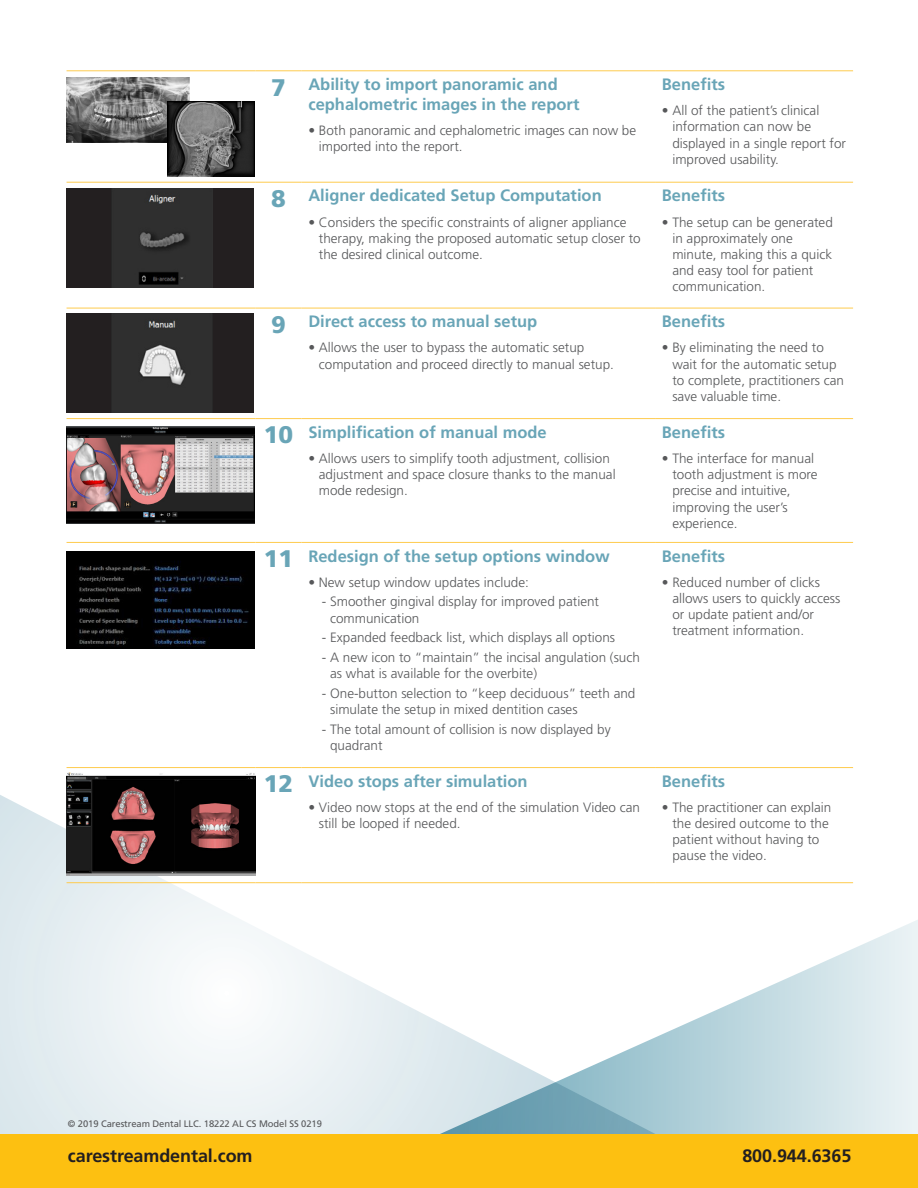
<style>
.page{position:relative;width:918px;height:1188px;background:#fff}
.page>*{position:absolute;margin:0;border:0;box-sizing:border-box;transform-origin:0 0}
.Number{font:900 24px "Frutiger LT Std";color:#69a5b7}
.t1{font:700 18px "Frutiger LT Std";letter-spacing:-.005em;color:#231f20}
.Subhead{font:700 16.5px/19.8px "Frutiger LT Std";color:#69a5b7}
.Features{font:300 13.5px/16.2px "Frutiger LT Std";color:#57585a}
.legal{font:9.45px "Frutiger LT Std";letter-spacing:-.01em;color:#57585a}
</style>
<div class="page">
<svg style="left:668px;top:920px;width:250px;height:214px"></svg>
<svg style="left:0;top:784px;width:668px;height:350px"></svg>
<div style="left:0;top:1134px;width:918px;height:54px;background:#fdc011"></div>
<hr style="left:67px;top:182px;width:189px;height:1px;background:#fecb4e">
<hr style="left:256px;top:182px;width:46px;height:1px;background:#fecb4e">
<hr style="left:302px;top:182px;width:353px;height:1px;background:#fecb4e">
<hr style="left:655px;top:182px;width:198px;height:1px;background:#fecb4e">
<hr style="left:67px;top:70px;width:189px;height:1px;background:#fecb4e">
<hr style="left:256px;top:70px;width:46px;height:1px;background:#fecb4e">
<hr style="left:302px;top:70px;width:353px;height:1px;background:#fecb4e">
<hr style="left:655px;top:70px;width:198px;height:1px;background:#fecb4e">
<hr style="left:67px;top:308px;width:189px;height:1px;background:#fecb4e">
<hr style="left:256px;top:308px;width:46px;height:1px;background:#fecb4e">
<hr style="left:302px;top:308px;width:353px;height:1px;background:#fecb4e">
<hr style="left:655px;top:308px;width:198px;height:1px;background:#fecb4e">
<hr style="left:67px;top:418px;width:189px;height:1px;background:#fecb4e">
<hr style="left:256px;top:418px;width:46px;height:1px;background:#fecb4e">
<hr style="left:302px;top:418px;width:353px;height:1px;background:#fecb4e">
<hr style="left:655px;top:418px;width:198px;height:1px;background:#fecb4e">
<hr style="left:67px;top:542px;width:189px;height:1px;background:#fecb4e">
<hr style="left:256px;top:542px;width:46px;height:1px;background:#fecb4e">
<hr style="left:302px;top:542px;width:353px;height:1px;background:#fecb4e">
<hr style="left:655px;top:542px;width:198px;height:1px;background:#fecb4e">
<hr style="left:67px;top:767px;width:189px;height:1px;background:#fecb4e">
<hr style="left:256px;top:767px;width:46px;height:1px;background:#fecb4e">
<hr style="left:302px;top:767px;width:353px;height:1px;background:#fecb4e">
<hr style="left:655px;top:767px;width:198px;height:1px;background:#fecb4e">
<hr style="left:67px;top:882px;width:189px;height:1px;background:#fecb4e">
<hr style="left:256px;top:882px;width:46px;height:1px;background:#fecb4e">
<hr style="left:302px;top:882px;width:353px;height:1px;background:#fecb4e">
<hr style="left:655px;top:882px;width:198px;height:1px;background:#fecb4e">
<div style="left:66px;top:314px;width:188px;height:99px;background:#231f20"></div>
<img style="left:112px;top:314px;width:100px;height:99px">
<img style="left:66px;top:426px;width:188px;height:97px">
<img style="left:67px;top:552px;width:187px;height:96px">
<img style="left:67px;top:773px;width:189px;height:102px">
<img style="left:67px;top:77px;width:122px;height:66px">
<img style="left:168px;top:102px;width:86px;height:74px">
<div style="left:66px;top:189px;width:188px;height:99px;background:#231f20"></div>
<img style="left:112px;top:189px;width:101px;height:99px">
<p class="Number" style="left:271px;top:73px;width:16px">7</p>
<p class="Subhead" style="left:308px;top:74px;width:273px">Ability to import panoramic and cephalometric images in the report</p>
<p class="Features" style="left:319px;top:122px;width:319px;text-indent:-11px">• Both panoramic and cephalometric images can now be imported into the report.</p>
<p class="Number" style="left:271px;top:184px;width:16px">8</p>
<p class="Subhead" style="left:308px;top:186px;width:295px">Aligner dedicated Setup Computation</p>
<p class="Features" style="left:319px;top:214px;width:323px;text-indent:-11px">• Considers the specific constraints of aligner appliance therapy, making the proposed automatic setup closer to the desired clinical outcome.</p>
<p class="Number" style="left:271px;top:310px;width:16px">9</p>
<p class="Subhead" style="left:308px;top:312px;width:230px">Direct access to manual setup</p>
<p class="Features" style="left:319px;top:340px;width:297px;text-indent:-11px">• Allows the user to bypass the automatic setup computation and proceed directly to manual setup.</p>
<p class="Number" style="left:264px;top:420px;width:31px">10</p>
<p class="Subhead" style="left:308px;top:422px;width:240px">Simplification of manual mode</p>
<p class="Features" style="left:319px;top:450px;width:298px;text-indent:-11px">• Allows users to simplify tooth adjustment, collision adjustment and space closure thanks to the manual mode redesign.</p>
<p class="Number" style="left:264px;top:544px;width:31px">11</p>
<p class="Subhead" style="left:308px;top:546px;width:303px">Redesign of the setup options window</p>
<p class="Features" style="left:308px;top:574px;width:222px">• New setup window updates include:</p>
<p class="Features" style="left:330px;top:594px;width:271px;text-indent:-8px">- Smoother gingival display for improved patient communication</p>
<p class="Features" style="left:322px;top:630px;width:295px">- Expanded feedback list, which displays all options</p>
<p class="Features" style="left:330px;top:650px;width:311px;text-indent:-8px">- A new icon to “maintain” the incisal angulation (such as what is available for the overbite)</p>
<p class="Features" style="left:330px;top:685px;width:307px;text-indent:-8px">- One-button selection to “keep deciduous” teeth and simulate the setup in mixed dentition cases</p>
<p class="Features" style="left:330px;top:721px;width:282px;text-indent:-8px">- The total amount of collision is now displayed by quadrant</p>
<p class="Number" style="left:264px;top:769px;width:31px">12</p>
<p class="Subhead" style="left:308px;top:771px;width:221px">Video stops after simulation</p>
<p class="Features" style="left:319px;top:799px;width:323px;text-indent:-11px">• Video now stops at the end of the simulation Video can still be looped if needed.</p>
<p class="Subhead" style="left:662px;top:74px;width:65px">Benefits</p>
<p class="Features" style="left:672px;top:103px;width:175px;text-indent:-11px">• All of the patient’s clinical information can now be displayed in a single report for improved usability.</p>
<p class="Subhead" style="left:662px;top:186px;width:65px">Benefits</p>
<p class="Features" style="left:672px;top:214px;width:162px;text-indent:-11px">• The setup can be generated in approximately one minute, making this a quick and easy tool for patient communication.</p>
<p class="Subhead" style="left:662px;top:312px;width:65px">Benefits</p>
<p class="Features" style="left:672px;top:340px;width:173px;text-indent:-11px">• By eliminating the need to wait for the automatic setup to complete, practitioners can save valuable time.</p>
<p class="Subhead" style="left:662px;top:422px;width:65px">Benefits</p>
<p class="Features" style="left:672px;top:450px;width:147px;text-indent:-11px">• The interface for manual tooth adjustment is more precise and intuitive, improving the user’s experience.</p>
<p class="Subhead" style="left:662px;top:546px;width:65px">Benefits</p>
<p class="Features" style="left:672px;top:574px;width:170px;text-indent:-11px">• Reduced number of clicks allows users to quickly access or update patient and/or treatment information.</p>
<p class="Subhead" style="left:662px;top:771px;width:65px">Benefits</p>
<p class="Features" style="left:672px;top:799px;width:161px;text-indent:-11px">• The practitioner can explain the desired outcome to the patient without having to pause the video.</p>
<p class="legal" style="left:68px;top:1118px;width:256px">© 2019 Carestream Dental LLC. 18222 AL CS Model SS 0219</p>
<p class="t1" style="left:68px;top:1146px;width:186px">carestreamdental.com</p>
<p class="t1" style="left:742px;top:1146px;width:111px">800.944.6365</p>
</div>
